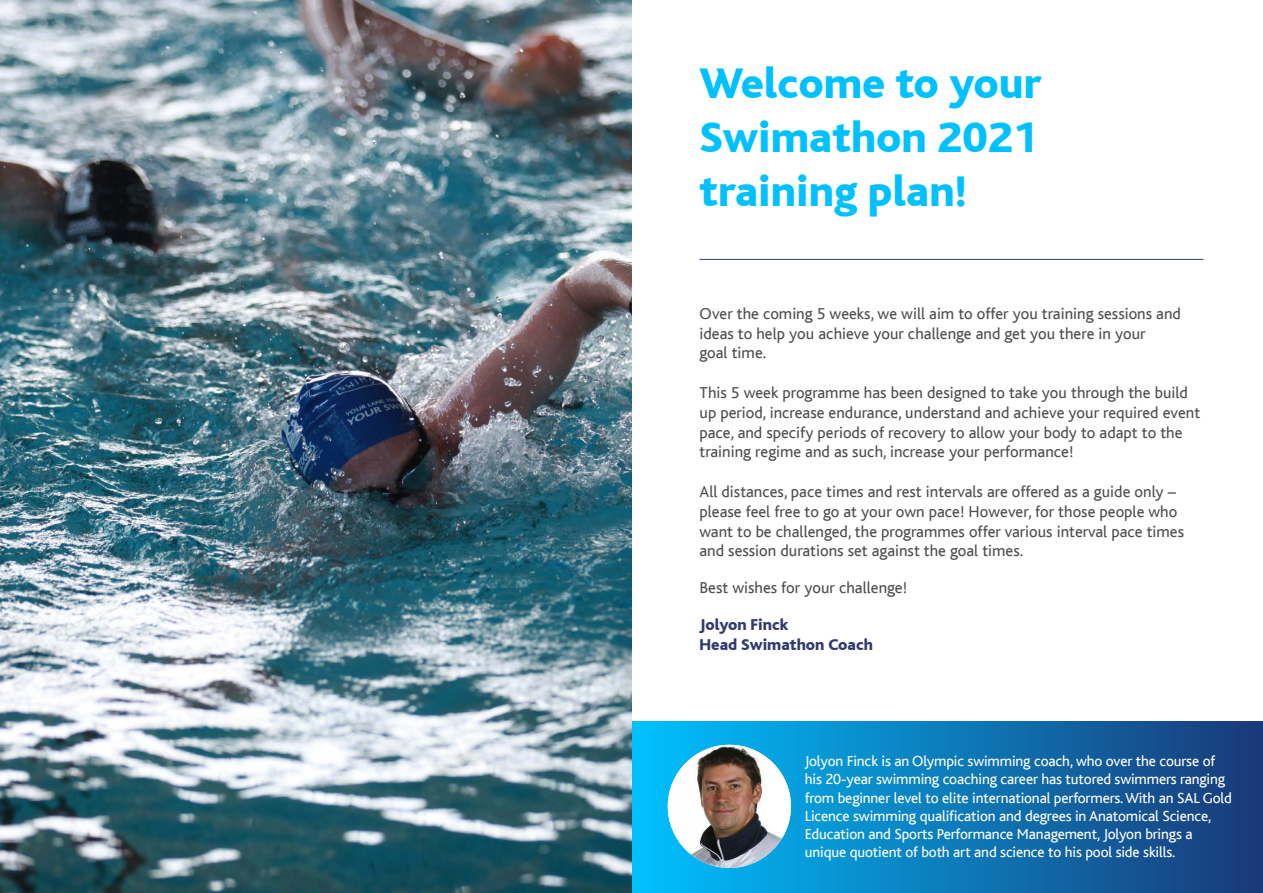
<style>
.page{position:relative;width:1263px;height:893px;background:#fff}
.page>*{position:absolute;margin:0;border:0;box-sizing:border-box;transform-origin:0 0}
.t1{font:800 45px/54px "Bliss";color:#00c1ff;text-align:justify}
.t2{font:16.5px/19.8px "Bliss";color:#4f4f4f}
.t3{font:800 16.5px/19.8px "Bliss";color:#313a6c}
.t4{font:15.3px/18.3px "Bliss";letter-spacing:-.01em;color:#fff}
</style>
<div class="page">
<div style="left:631px;top:720px;width:632px;height:173px;background:linear-gradient(to right,#01c2ff,#193877)"></div>
<img style="left:668px;top:745px;width:123px;height:123px;border-radius:62px">
<img style="left:0;top:0;width:631px;height:893px">
<hr style="left:699px;top:259px;width:504px;height:1px;background:#313a6c">
<h1 class="t1" style="left:699px;top:57px;width:344px">Welcome to your Swimathon 2021 training plan!</h1>
<p class="t2" style="left:699px;top:304px;width:483px">Over the coming 5 weeks, we will aim to offer you training sessions and ideas to help you achieve your challenge and get you there in your<br>goal time.</p>
<p class="t2" style="left:699px;top:383px;width:502px">This 5 week programme has been designed to take you through the build up period, increase endurance, understand and achieve your required event pace, and specify periods of recovery to allow your body to adapt to the training regime and as such, increase your performance!</p>
<p class="t2" style="left:699px;top:482px;width:486px">All distances, pace times and rest intervals are offered as a guide only – please feel free to go at your own pace! However, for those people who want to be challenged, the programmes offer various interval pace times and session durations set against the goal times.</p>
<p class="t2" style="left:699px;top:578px;width:209px">Best wishes for your challenge!</p>
<p class="t3" style="left:699px;top:615px;width:175px">Jolyon Finck<br>Head Swimathon Coach</p>
<p class="t4" style="left:805px;top:752px;width:429px">Jolyon Finck is an Olympic swimming coach, who over the course of his 20-year swimming coaching career has tutored swimmers ranging from beginner level to elite international performers. With an SAL Gold Licence swimming qualification and degrees in Anatomical Science, Education and Sports Performance Management, Jolyon brings a unique quotient of both art and science to his pool side skills.</p>
</div>
